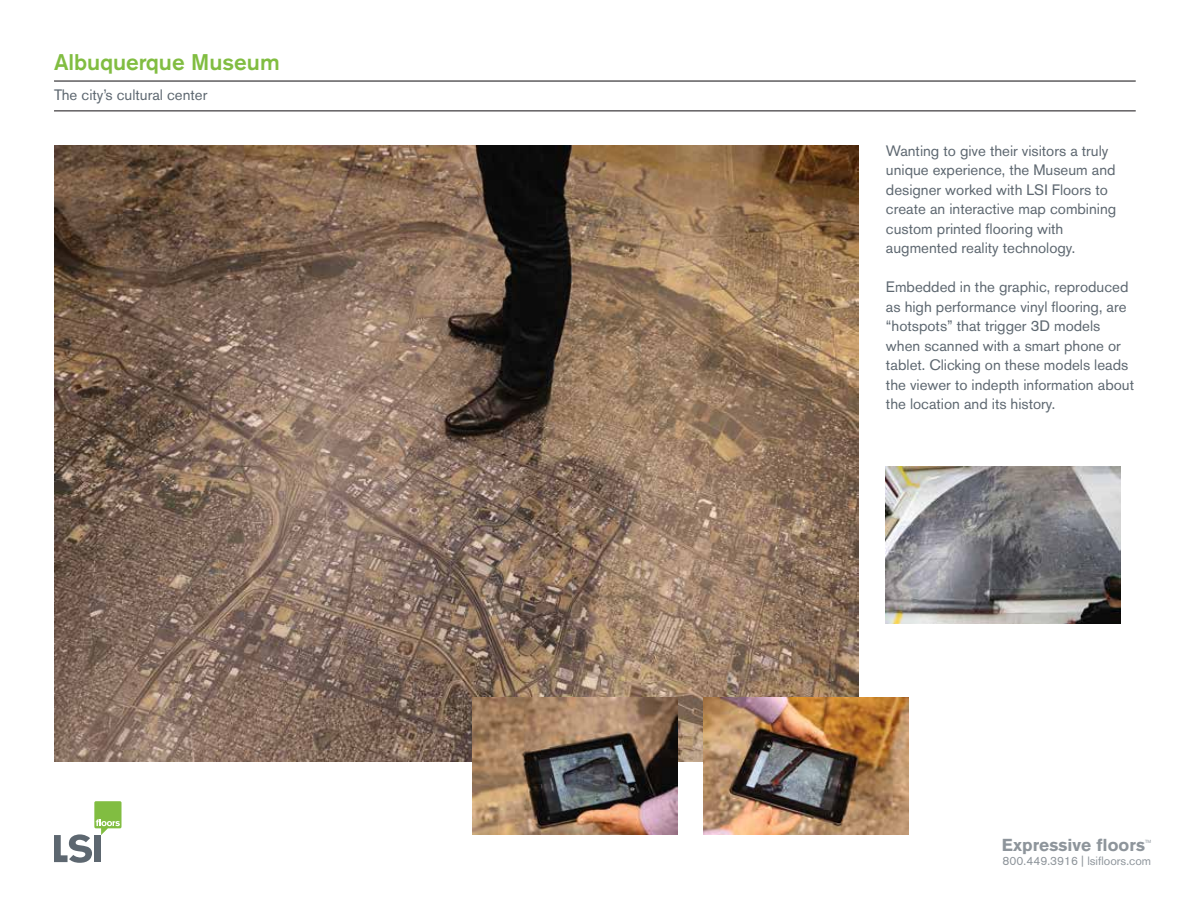
<style>
.page{position:relative;width:1188px;height:918px;background:#fff}
.page>*{position:absolute;margin:0;border:0;box-sizing:border-box;transform-origin:0 0}
.t1{font:500 22.5px "Akzidenz Grotesk BE";color:#81bd41}
.t2{font:700 17.25px "Akzidenz Grotesk BE";letter-spacing:.005em;color:rgb(93 103 112/.7)}
.t3{font:15px/19.5px "Akzidenz Grotesk BE";color:#5d6770}
.t4{font:12px "Akzidenz Grotesk BE";color:rgb(93 103 112/.7)}
.t5{font:4.5px "Akzidenz Grotesk BE";color:rgb(93 103 112/.7)}
</style>
<div class="page">
<img style="left:54px;top:145px;width:805px;height:617px">
<hr style="left:54px;top:81px;width:1082px;height:1px;background:#231f20">
<hr style="left:54px;top:111px;width:1082px;height:1px;background:#231f20">
<svg style="left:54px;top:801px;width:68px;height:62px"></svg>
<img style="left:886px;top:467px;width:235px;height:156px">
<img style="left:703px;top:698px;width:206px;height:136px">
<img style="left:472px;top:698px;width:205px;height:136px">
<h1 class="t1" style="left:54px;top:48px;width:227px">Albuquerque Museum</h1>
<p class="t3" style="left:54px;top:85px;width:155px">The city’s cultural center</p>
<p class="t3" style="left:886px;top:141px;width:232px">Wanting to give their visitors a truly unique experience, the Museum and designer worked with LSI Floors to create an interactive map combining custom printed flooring with augmented reality technology.</p>
<p class="t3" style="left:886px;top:277px;width:250px">Embedded in the graphic, reproduced as high performance vinyl flooring, are “hotspots” that trigger 3D models when scanned with a smart phone or tablet. Clicking on these models leads the viewer to indepth information about the location and its history.</p>
<p class="t2" style="left:1002px;top:835px;width:145px">Expressive floors</p>
<p class="t5" style="left:1145px;top:839px;width:8px">TM</p>
<p class="t4" style="left:1003px;top:854px;width:150px">800.449.3916 | lsifloors.com</p>
</div>
